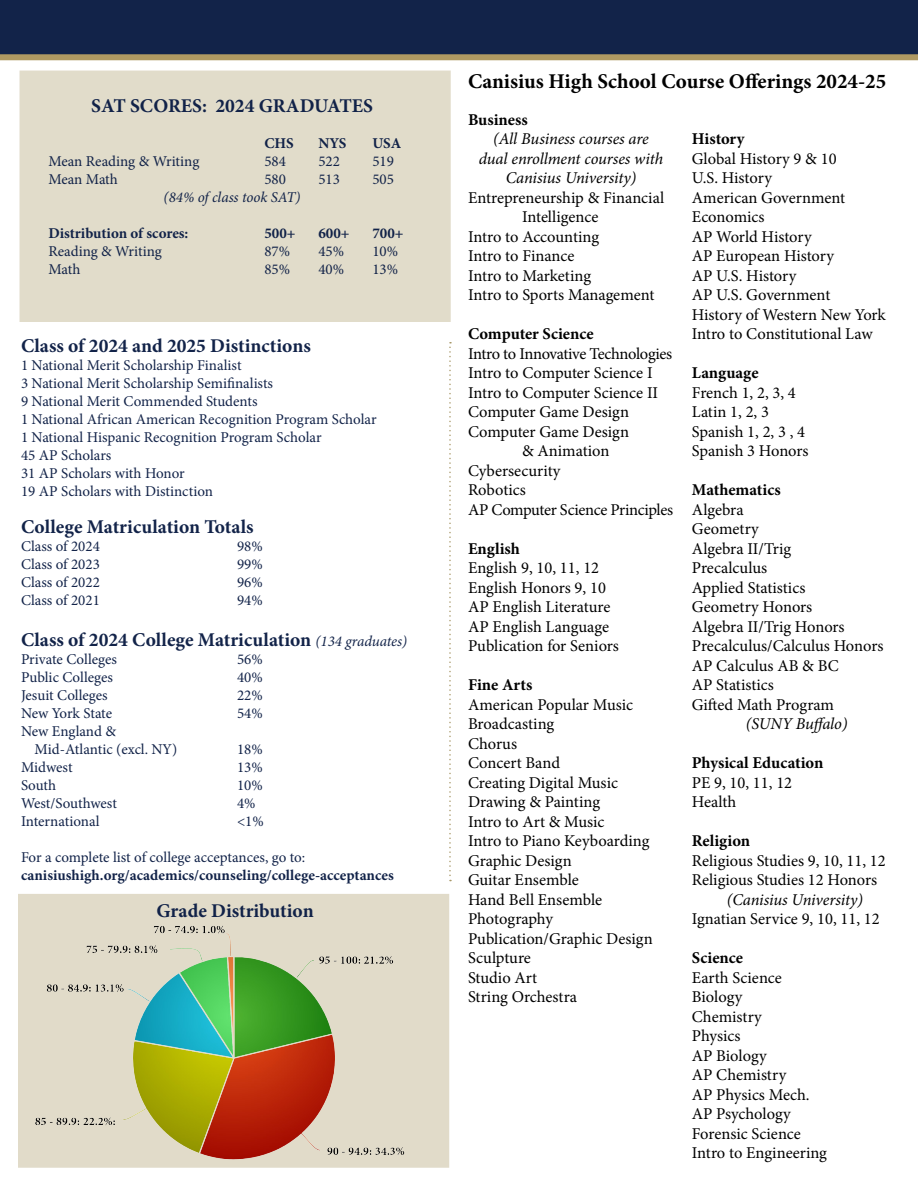
<style>
.page{position:relative;width:918px;height:1188px;background:#fff}
.page>*{position:absolute;margin:0;border:0;box-sizing:border-box;transform-origin:0 0}
.t1{font:700 21px "Minion Pro";color:#000}
.t2{font:700 19.5px "Minion Pro";color:#122349}
.t3{font:700 19.5px "Minion Pro";color:#112248}
.t4{font:16.5px/19.5px "Minion Pro";letter-spacing:-.005em;color:#000}
.t5{font:italic 16.5px/19.5px "Minion Pro";letter-spacing:-.01em;color:#000;text-align:center}
.t6{font:700 16.5px "Minion Pro";color:#000}
.t7{font:16.5px "Minion Pro";letter-spacing:-.025em;color:#000}
.t8{font:15px/18px "Minion Pro";color:#122349}
.t9{font:15px "Minion Pro";color:#112248}
.t10{font:700 15px "Minion Pro";color:#122349}
.t11{font:700 15px "Minion Pro";color:#112248}
.t12{font:italic 15px "Minion Pro";letter-spacing:-.01em;color:#112248}
.s1{font-weight:400;font-style:italic;font-size:15px}
</style>
<div class="page">
<div style="left:18px;top:894px;width:431px;height:274px;background:#e1dbc9"></div>
<div style="left:20px;top:71px;width:431px;height:251px;background:#e1dcca"></div>
<div style="left:0;top:0;width:918px;height:57px;background:#122349"></div>
<img style="left:18px;top:919px;width:432px;height:249px">
<svg style="left:449px;top:342px;width:2px;height:539px"></svg>
<div style="left:0;top:54px;width:918px;height:6px;background:#af9962"></div>
<p class="t3" style="left:91px;top:92px;width:283px">SAT SCORES: 2024 GRADUATES</p>
<p class="t11" style="left:264px;top:132px;width:31px">CHS</p>
<p class="t11" style="left:318px;top:132px;width:30px">NYS</p>
<p class="t11" style="left:372px;top:132px;width:31px">USA</p>
<p class="t9" style="left:48px;top:151px;width:152px">Mean Reading &amp; Writing</p>
<p class="t9" style="left:264px;top:151px;width:23px">584</p>
<p class="t9" style="left:318px;top:151px;width:23px">522</p>
<p class="t9" style="left:372px;top:151px;width:23px">519</p>
<p class="t9" style="left:48px;top:169px;width:71px">Mean Math</p>
<p class="t9" style="left:264px;top:169px;width:23px">580</p>
<p class="t9" style="left:318px;top:169px;width:23px">513</p>
<p class="t9" style="left:372px;top:169px;width:23px">505</p>
<p class="t12" style="left:164px;top:187px;width:138px">(84% of class took SAT)</p>
<p class="t11" style="left:48px;top:222px;width:142px">Distribution of scores:</p>
<p class="t11" style="left:264px;top:222px;width:33px">500+</p>
<p class="t11" style="left:318px;top:222px;width:33px">600+</p>
<p class="t11" style="left:372px;top:222px;width:33px">700+</p>
<p class="t9" style="left:48px;top:241px;width:115px">Reading &amp; Writing</p>
<p class="t9" style="left:264px;top:241px;width:27px">87%</p>
<p class="t9" style="left:318px;top:241px;width:27px">45%</p>
<p class="t9" style="left:372px;top:241px;width:27px">10%</p>
<p class="t9" style="left:48px;top:259px;width:34px">Math</p>
<p class="t9" style="left:264px;top:259px;width:27px">85%</p>
<p class="t9" style="left:318px;top:259px;width:27px">40%</p>
<p class="t9" style="left:372px;top:259px;width:27px">13%</p>
<p class="t2" style="left:21px;top:332px;width:291px">Class of 2024 and 2025 Distinctions</p>
<p class="t8" style="left:21px;top:356px;width:357px">1 National Merit Scholarship Finalist<br>3 National Merit Scholarship Semifinalists<br>9 National Merit Commended Students<br>1 National African American Recognition Program Scholar 1 National Hispanic Recognition Program Scholar<br>45 AP Scholars<br>31 AP Scholars with Honor<br>19 AP Scholars with Distinction</p>
<p class="t2" style="left:21px;top:513px;width:234px">College Matriculation Totals</p>
<p class="t8" style="left:21px;top:537px;width:80px">Class of 2024</p>
<p class="t8" style="left:237px;top:537px;width:27px">98%</p>
<p class="t8" style="left:21px;top:555px;width:80px">Class of 2023</p>
<p class="t8" style="left:237px;top:555px;width:27px">99%</p>
<p class="t8" style="left:21px;top:573px;width:80px">Class of 2022</p>
<p class="t8" style="left:237px;top:573px;width:27px">96%</p>
<p class="t8" style="left:21px;top:591px;width:80px">Class of 2021</p>
<p class="t8" style="left:237px;top:591px;width:27px">94%</p>
<p class="t2" style="left:21px;top:626px;width:388px">Class of 2024 College Matriculation <span class="s1">(134 graduates)</span></p>
<p class="t8" style="left:21px;top:650px;width:97px">Private Colleges</p>
<p class="t8" style="left:237px;top:650px;width:27px">56%</p>
<p class="t8" style="left:21px;top:668px;width:93px">Public Colleges</p>
<p class="t8" style="left:237px;top:668px;width:27px">40%</p>
<p class="t8" style="left:21px;top:686px;width:88px">Jesuit Colleges</p>
<p class="t8" style="left:237px;top:686px;width:27px">22%</p>
<p class="t8" style="left:21px;top:704px;width:93px">New York State</p>
<p class="t8" style="left:237px;top:704px;width:27px">54%</p>
<p class="t8" style="left:35px;top:722px;width:144px;text-indent:-14px">New England &amp;<br>Mid-Atlantic (excl. NY)</p>
<p class="t8" style="left:237px;top:740px;width:27px">18%</p>
<p class="t8" style="left:21px;top:758px;width:53px">Midwest</p>
<p class="t8" style="left:237px;top:758px;width:27px">13%</p>
<p class="t8" style="left:21px;top:776px;width:37px">South</p>
<p class="t8" style="left:237px;top:776px;width:27px">10%</p>
<p class="t8" style="left:21px;top:794px;width:97px">West/Southwest</p>
<p class="t8" style="left:237px;top:794px;width:20px">4%</p>
<p class="t8" style="left:21px;top:812px;width:80px">International</p>
<p class="t8" style="left:237px;top:812px;width:28px">&lt;1%</p>
<p class="t8" style="left:21px;top:848px;width:286px">For a complete list of college acceptances, go to:</p>
<p class="t10" style="left:21px;top:865px;width:374px">canisiushigh.org/academics/counseling/college-acceptances</p>
<p class="t3" style="left:157px;top:897px;width:159px">Grade Distribution</p>
<p class="t1" style="left:468px;top:67px;width:420px">Canisius High School Course Offerings 2024-25</p>
<p class="t6" style="left:468px;top:108px;width:61px">Business</p>
<p class="t5" style="left:479px;top:129px;width:186px">(All Business courses are dual enrollment courses with<br>Canisius University)</p>
<p class="t4" style="left:468px;top:188px;width:198px">Entrepreneurship &amp; Financial</p>
<p class="t4" style="left:522px;top:207px;width:78px">Intelligence</p>
<p class="t4" style="left:468px;top:227px;width:133px">Intro to Accounting</p>
<p class="t4" style="left:468px;top:246px;width:108px">Intro to Finance</p>
<p class="t4" style="left:468px;top:266px;width:125px">Intro to Marketing</p>
<p class="t4" style="left:468px;top:285px;width:188px">Intro to Sports Management</p>
<p class="t6" style="left:468px;top:322px;width:127px">Computer Science</p>
<p class="t7" style="left:468px;top:342px;width:206px">Intro to Innovative Technologies</p>
<p class="t4" style="left:468px;top:363px;width:186px">Intro to Computer Science I</p>
<p class="t4" style="left:468px;top:383px;width:192px">Intro to Computer Science II</p>
<p class="t4" style="left:468px;top:402px;width:163px">Computer Game Design</p>
<p class="t4" style="left:468px;top:422px;width:163px">Computer Game Design</p>
<p class="t4" style="left:522px;top:441px;width:89px">&amp; Animation</p>
<p class="t4" style="left:468px;top:461px;width:94px">Cybersecurity</p>
<p class="t4" style="left:468px;top:480px;width:59px">Robotics</p>
<p class="t4" style="left:468px;top:500px;width:207px">AP Computer Science Principles</p>
<p class="t6" style="left:468px;top:537px;width:53px">English</p>
<p class="t4" style="left:468px;top:558px;width:152px">English 9, 10, 11, 12<br>English Honors 9, 10<br>AP English Literature<br>AP English Language<br>Publication for Seniors</p>
<p class="t6" style="left:468px;top:673px;width:66px">Fine Arts</p>
<p class="t4" style="left:468px;top:695px;width:186px">American Popular Music<br>Broadcasting<br>Chorus<br>Concert Band<br>Creating Digital Music<br>Drawing &amp; Painting<br>Intro to Art &amp; Music<br>Intro to Piano Keyboarding<br>Graphic Design<br>Guitar Ensemble<br>Hand Bell Ensemble<br>Photography<br>Publication/Graphic Design<br>Sculpture<br>Studio Art<br>String Orchestra</p>
<p class="t6" style="left:692px;top:127px;width:54px">History</p>
<p class="t4" style="left:692px;top:149px;width:195px">Global History 9 &amp; 10<br>U.S. History<br>American Government<br>Economics<br>AP World History<br>AP European History<br>AP U.S. History<br>AP U.S. Government<br>History of Western New York<br>Intro to Constitutional Law</p>
<p class="t6" style="left:692px;top:361px;width:68px">Language</p>
<p class="t4" style="left:692px;top:383px;width:118px">French 1, 2, 3, 4<br>Latin 1, 2, 3<br>Spanish 1, 2, 3 , 4<br>Spanish 3 Honors</p>
<p class="t6" style="left:692px;top:478px;width:90px">Mathematics</p>
<p class="t4" style="left:692px;top:500px;width:193px">Algebra<br>Geometry<br>Algebra II/Trig<br>Precalculus<br>Applied Statistics<br>Geometry Honors<br>Algebra II/Trig Honors<br>Precalculus/Calculus Honors<br>AP Calculus AB &amp; BC<br>AP Statistics<br>Gifted Math Program</p>
<p class="t5" style="left:746px;top:714px;width:103px">(SUNY Buffalo)</p>
<p class="t6" style="left:692px;top:751px;width:133px">Physical Education</p>
<p class="t4" style="left:692px;top:773px;width:102px">PE 9, 10, 11, 12<br>Health</p>
<p class="t6" style="left:692px;top:829px;width:60px">Religion</p>
<p class="t4" style="left:692px;top:851px;width:195px">Religious Studies 9, 10, 11, 12<br>Religious Studies 12 Honors</p>
<p class="t5" style="left:727px;top:890px;width:138px">(Canisius University)</p>
<p class="t4" style="left:692px;top:909px;width:189px">Ignatian Service 9, 10, 11, 12</p>
<p class="t6" style="left:692px;top:946px;width:53px">Science</p>
<p class="t4" style="left:692px;top:968px;width:137px">Earth Science<br>Biology<br>Chemistry<br>Physics<br>AP Biology<br>AP Chemistry<br>AP Physics Mech.<br>AP Psychology<br>Forensic Science<br>Intro to Engineering</p>
</div>
